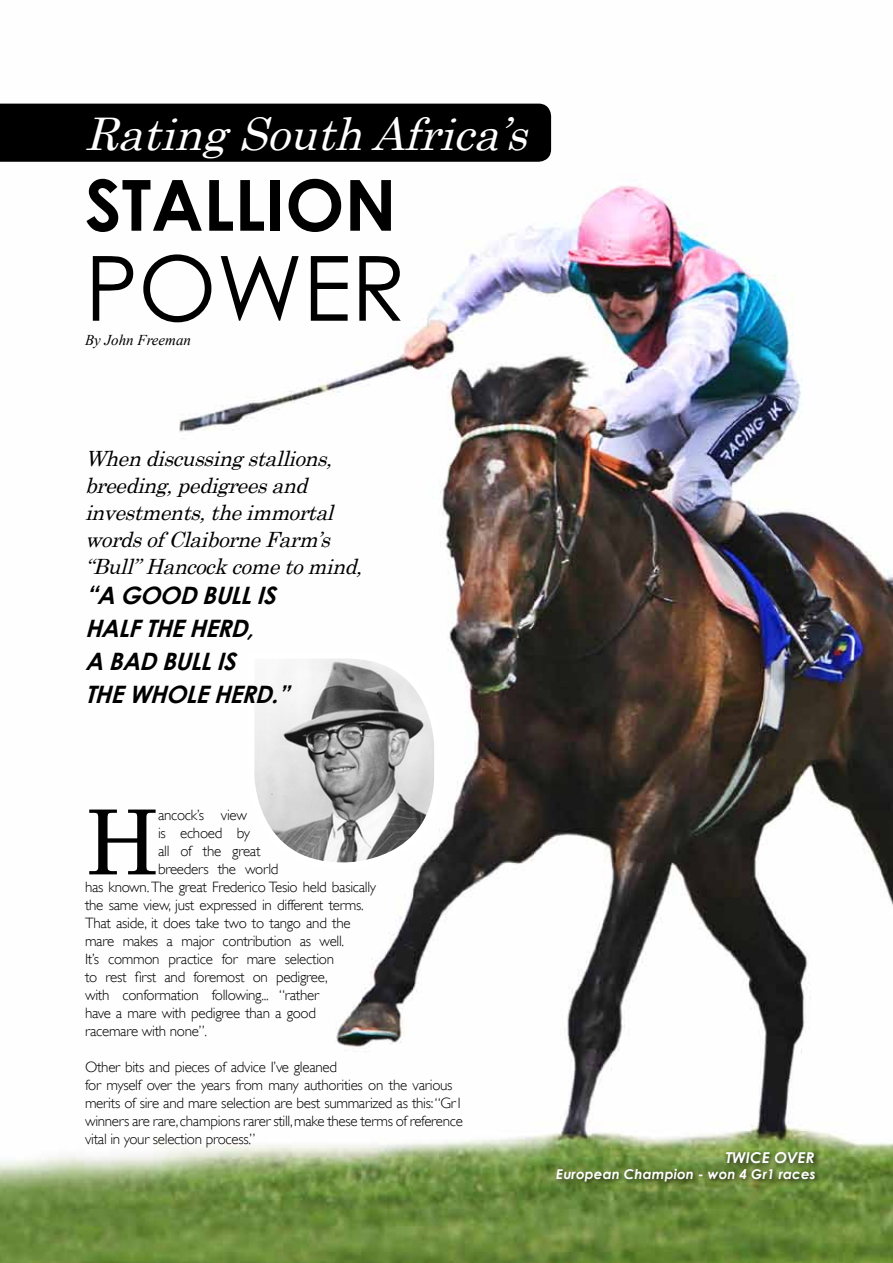
<style>
.page{position:relative;width:893px;height:1263px;background:#fff}
.page>*{position:absolute;margin:0;border:0;box-sizing:border-box;transform-origin:0 0}
.t1{font:90px "Century Gothic";color:#000}
.t2{font:89.7px "Century";color:#000}
.t3{font:700 70.5px "Century Gothic";color:#000}
.t4{font:italic 45px "Century";color:#fff}
.t5{font:italic 700 24px/33px "Century Gothic";color:#000}
.t6{font:italic 21px/27px "Century";color:#000}
.t7{font:300 15px/18px "Gill Sans";letter-spacing:-.02em;color:#000}
.t8{font:italic 15px "Times New Roman";color:#000}
.t9{font:italic 700 15px "Century Gothic";letter-spacing:.01em;color:#fff}
.t10{font:italic 700 13.5px "Century Gothic";letter-spacing:.01em;color:#fff}
.s1{font-size:25.5px}
</style>
<div class="page">
<img style="left:0;top:103px;width:893px;height:1160px">
<div style="left:0;top:104px;width:551px;height:58px;background:#000"></div>
<svg style="left:243px;top:647px;width:202px;height:226px"></svg>
<div style="left:723px;top:1150px;width:98px;height:20px;background:#000;opacity:.75"></div>
<div style="left:554px;top:1166px;width:268px;height:22px;background:#000;opacity:.75"></div>
<h3 class="t4" style="left:85px;top:96px;width:461px">RatingSouthAfrica’s</h3>
<h3 class="t3" style="left:85px;top:161px;width:313px">STALLION</h3>
<h1 class="t1" style="left:85px;top:233px;width:322px">POWER</h1>
<p class="t8" style="left:85px;top:329px;width:108px">By John Freeman</p>
<h3 class="t6" style="left:85px;top:443px;width:287px">Whendiscussingstallions, breeding,pedigreesand investments,theimmortal wordsofClaiborneFarm’s “Bull”Hancockcometomind,</h3>
<h3 class="t5" style="left:85px;top:578px;width:213px"><span class="s1">“</span>A GOOD BULL IS<br>HALFTHEHERD,<br>A BAD BULL IS<br>THEWHOLEHERD.”</h3>
<h2 class="t2" style="left:85px;top:767px;width:76px">H</h2>
<p class="t7" style="left:158px;top:806px;width:91px">ancock’s view</p>
<p class="t7" style="left:158px;top:824px;width:94px">is echoed by</p>
<p class="t7" style="left:158px;top:842px;width:104px">all of the great</p>
<p class="t7" style="left:158px;top:860px;width:122px">breeders the world</p>
<p class="t7" style="left:85px;top:878px;width:293px">has known. The great Frederico Tesio held basically</p>
<p class="t7" style="left:85px;top:896px;width:280px">the same view, just expressed in different terms.</p>
<p class="t7" style="left:85px;top:914px;width:267px">That aside, it does take two to tango and the</p>
<p class="t7" style="left:85px;top:932px;width:261px">mare makes a major contribution as well.</p>
<p class="t7" style="left:85px;top:950px;width:251px">It’s common practice for mare selection</p>
<p class="t7" style="left:85px;top:968px;width:244px">to rest first and foremost on pedigree,</p>
<p class="t7" style="left:85px;top:986px;width:236px">with conformation following... “rather</p>
<p class="t7" style="left:85px;top:1004px;width:233px">have a mare with pedigree than a good</p>
<p class="t7" style="left:85px;top:1022px;width:123px">racemare with none”.</p>
<p class="t7" style="left:85px;top:1058px;width:380px">Other bits and pieces of advice I’ve gleaned<br>for myself over the years from many authorities on the various merits of sire and mare selection are best summarized as this: “Gr1 winners are rare, champions rarer still, make these terms of reference vital in your selection process.”</p>
<p class="t9" style="left:726px;top:1148px;width:90px">Twice Over</p>
<p class="t10" style="left:556px;top:1165px;width:261px">European Champion - won 4 Gr1 races</p>
</div>
